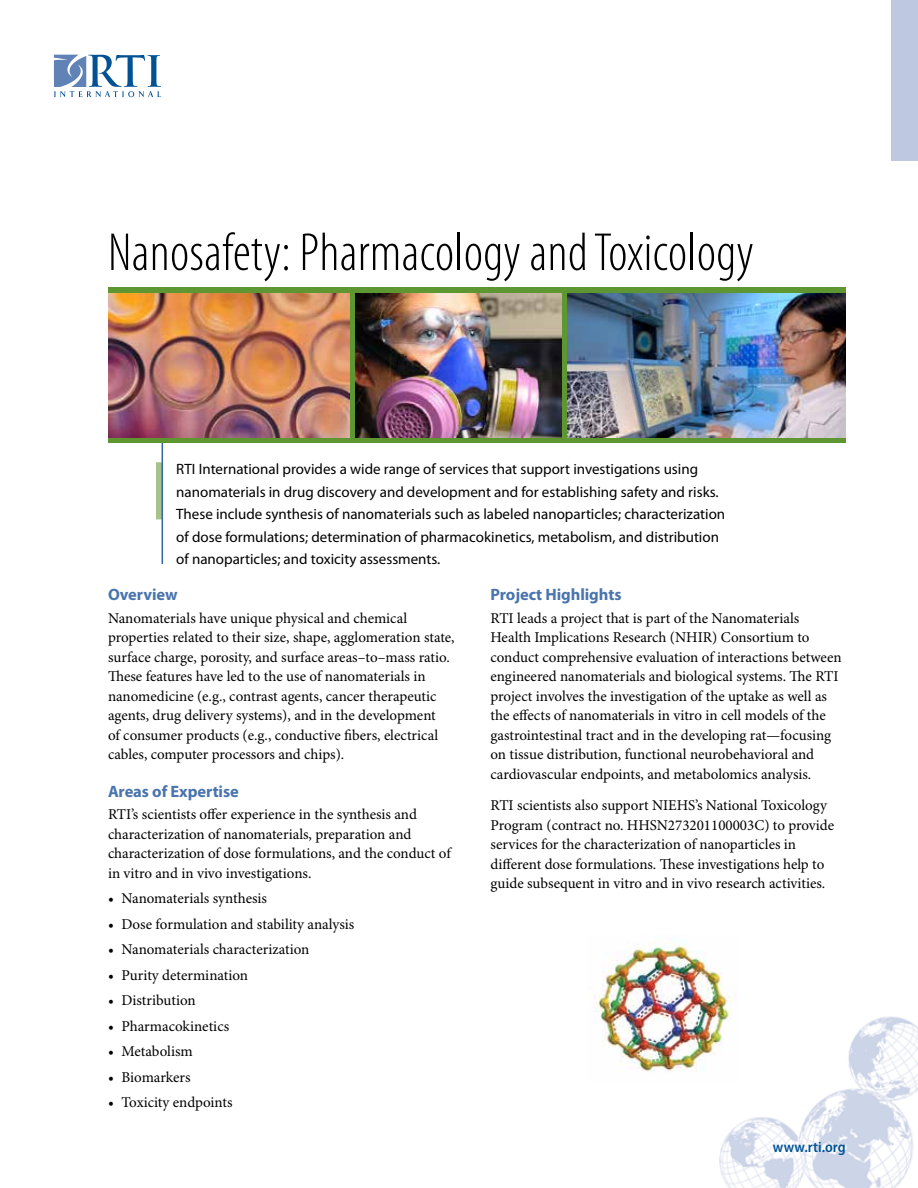
<style>
.page{position:relative;width:918px;height:1188px;background:#fff}
.page>*{position:absolute;margin:0;border:0;box-sizing:border-box;transform-origin:0 0}
.t1{font:300 condensed 54px "Myriad Pro";letter-spacing:.005em;color:#000}
.t2{font:700 16.5px "Myriad Pro";letter-spacing:-.005em;color:#4974ad}
.t3{font:15px/19.5px "Minion Pro";color:#000}
.t4{font:15px/22.5px "Myriad Pro";color:#000}
.t5{font:600 semi-condensed 15px "Myriad Pro";letter-spacing:.01em;color:#005295}
</style>
<div class="page">
<img style="left:719px;top:1016px;width:199px;height:172px">
<svg style="left:54px;top:55px;width:107px;height:42px"></svg>
<div style="left:891px;top:0;width:27px;height:160px;background:#bec9e1"></div>
<div style="left:156px;top:462px;width:6px;height:57px;background:#a5c38a"></div>
<hr style="left:162px;top:439px;width:1px;height:125px;background:#2f68a4">
<div style="left:108px;top:287px;width:738px;height:156px;background:#5e9732"></div>
<img style="left:355px;top:293px;width:207px;height:144px">
<img style="left:108px;top:293px;width:241px;height:144px">
<img style="left:567px;top:293px;width:279px;height:144px">
<img style="left:596px;top:939px;width:142px;height:143px">
<h1 class="t1" style="left:108px;top:223px;width:647px">Nanosafety: Pharmacology and Toxicology</h1>
<p class="t4" style="left:176px;top:458px;width:550px">RTI International provides a wide range of services that support investigations using nanomaterials in drug discovery and development and for establishing safety and risks.<br>These include synthesis of nanomaterials such as labeled nanoparticles; characterization of dose formulations; determination of pharmacokinetics, metabolism, and distribution of nanoparticles; and toxicity assessments.</p>
<p class="t2" style="left:108px;top:586px;width:71px">Overview</p>
<p class="t3" style="left:108px;top:609px;width:348px">Nanomaterials have unique physical and chemical properties related to their size, shape, agglomeration state, surface charge, porosity, and surface areas–to–mass ratio.<br>These features have led to the use of nanomaterials in nanomedicine (e.g., contrast agents, cancer therapeutic agents, drug delivery systems), and in the development<br>of consumer products (e.g., conductive fibers, electrical cables, computer processors and chips).</p>
<p class="t2" style="left:108px;top:782px;width:132px">Areas of Expertise</p>
<p class="t3" style="left:108px;top:805px;width:344px">RTI’s scientists offer experience in the synthesis and characterization of nanomaterials, preparation and characterization of dose formulations, and the conduct of in vitro and in vivo investigations.</p>
<p class="t3" style="left:108px;top:889px;width:161px">• Nanomaterials synthesis</p>
<p class="t3" style="left:108px;top:915px;width:248px">• Dose formulation and stability analysis</p>
<p class="t3" style="left:108px;top:940px;width:203px">• Nanomaterials characterization</p>
<p class="t3" style="left:108px;top:966px;width:142px">• Purity determination</p>
<p class="t3" style="left:108px;top:991px;width:89px">• Distribution</p>
<p class="t3" style="left:108px;top:1017px;width:123px">• Pharmacokinetics</p>
<p class="t3" style="left:108px;top:1042px;width:86px">• Metabolism</p>
<p class="t3" style="left:108px;top:1068px;width:84px">• Biomarkers</p>
<p class="t3" style="left:108px;top:1093px;width:126px">• Toxicity endpoints</p>
<p class="t2" style="left:490px;top:586px;width:133px">Project Highlights</p>
<p class="t3" style="left:490px;top:609px;width:353px">RTI leads a project that is part of the Nanomaterials Health Implications Research (NHIR) Consortium to conduct comprehensive evaluation of interactions between engineered nanomaterials and biological systems. The RTI project involves the investigation of the uptake as well as the effects of nanomaterials in vitro in cell models of the gastrointestinal tract and in the developing rat—focusing on tissue distribution, functional neurobehavioral and cardiovascular endpoints, and metabolomics analysis.</p>
<p class="t3" style="left:490px;top:796px;width:345px">RTI scientists also support NIEHS’s National Toxicology Program (contract no. HHSN273201100003C) to provide services for the characterization of nanoparticles in different dose formulations. These investigations help to guide subsequent in vitro and in vivo research activities.</p>
<p class="t5" style="left:773px;top:1139px;width:74px">www.rti.org</p>
</div>
